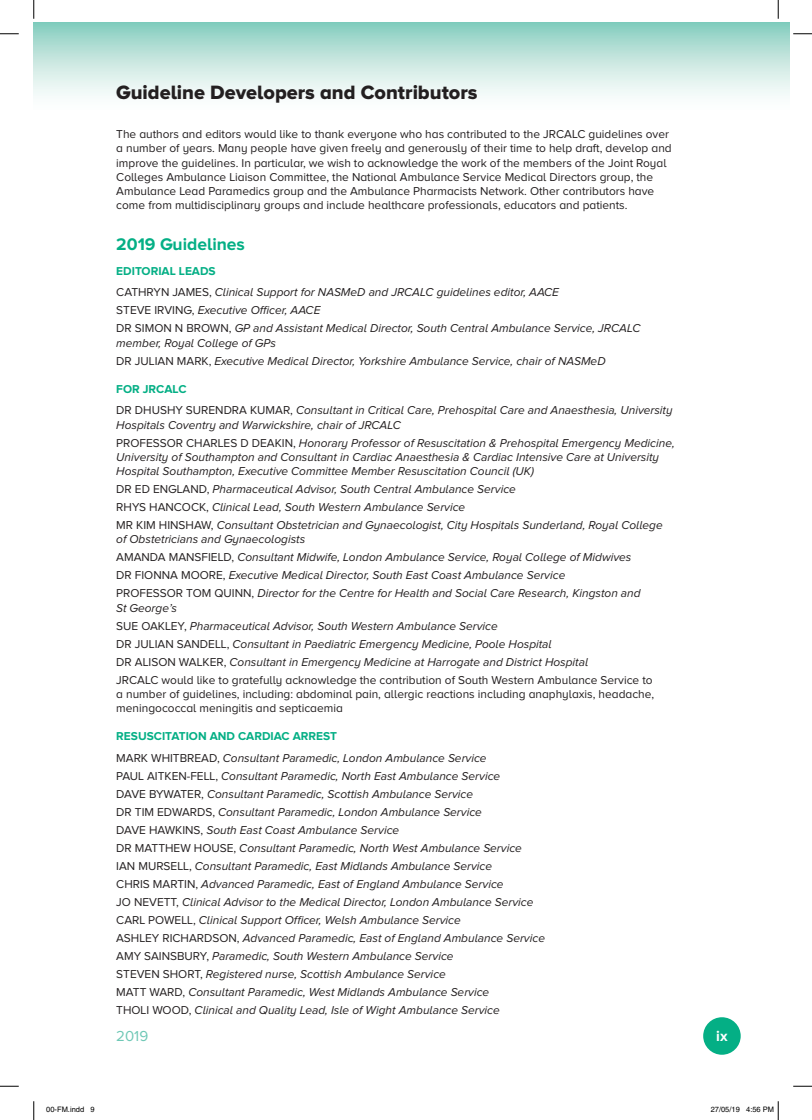
<style>
.page{position:relative;width:812px;height:1120px;background:#fff}
.page>*{position:absolute;margin:0;border:0;box-sizing:border-box;transform-origin:0 0}
.t1{font:20px "Proxima Nova A Extrabld";color:#231f20}
.t2{font:700 17.5px "Proxima Nova A";color:#04af85}
.t3{font:15px "Proxima Nova A";color:#6fc8b6}
.t4{font:700 15px "Proxima Nova A";color:#fff}
.t5{font:italic 11.88px/18px "Proxima Nova A";color:#231f20}
.t6{font:11.88px/14.2px "Proxima Nova A";color:#231f20}
.t7{font:7.5px "Helvetica";color:#000}
.s1{font-weight:700;font-style:normal;color:#04af85}
.s2{font-style:normal}
</style>
<div class="page">
<div style="left:34px;top:22px;width:755px;height:91px;background:linear-gradient(to bottom,#8ccfc1,#fff)"></div>
<div style="left:703px;top:1017px;width:37px;height:38px;background:#04af85;border-radius:50%"></div>
<svg style="left:0;top:33px;width:19px;height:2px"></svg>
<svg style="left:793px;top:33px;width:19px;height:2px"></svg>
<svg style="left:0;top:1085px;width:19px;height:2px"></svg>
<svg style="left:793px;top:1085px;width:19px;height:2px"></svg>
<svg style="left:33px;top:0;width:2px;height:19px"></svg>
<svg style="left:33px;top:1101px;width:2px;height:19px"></svg>
<svg style="left:777px;top:0;width:2px;height:19px"></svg>
<svg style="left:777px;top:1101px;width:2px;height:19px"></svg>
<h1 class="t1" style="left:116px;top:81px;width:363px">Guideline Developers and Contributors</h1>
<p class="t6" style="left:116px;top:127px;width:557px">The authors and editors would like to thank everyone who has contributed to the JRCALC guidelines over a number of years. Many people have given freely and generously of their time to help draft, develop and improve the guidelines. In particular, we wish to acknowledge the work of the members of the Joint Royal Colleges Ambulance Liaison Committee, the National Ambulance Service Medical Directors group, the Ambulance Lead Paramedics group and the Ambulance Pharmacists Network. Other contributors have come from multidisciplinary groups and include healthcare professionals, educators and patients.</p>
<p class="t2" style="left:116px;top:235px;width:130px">2019 Guidelines</p>
<p class="t5" style="left:116px;top:260px;width:444px;line-height:21.8px"><span class="s1">EDITORIAL LEADS<br></span><span class="s2">CATHRYN JAMES,</span> Clinical Support for NASMeD and JRCALC guidelines editor, AACE</p>
<p class="t5" style="left:116px;top:301px;width:525px"><span class="s2">STEVE IRVING,</span> Executive Officer, AACE<br><span class="s2">DR SIMON N BROWN,</span> GP and Assistant Medical Director, South Central Ambulance Service, JRCALC</p>
<p class="t5" style="left:116px;top:334px;width:491px">member, Royal College of GPs<br><span class="s2">DR JULIAN MARK,</span> Executive Medical Director, Yorkshire Ambulance Service, chair of NASMeD</p>
<p class="t5" style="left:116px;top:378px;width:558px;line-height:21.8px"><span class="s1">FOR JRCALC<br></span><span class="s2">DR DHUSHY SURENDRA KUMAR,</span> Consultant in Critical Care, Prehospital Care and Anaesthesia, University</p>
<p class="t5" style="left:116px;top:416px;width:560px">Hospitals Coventry and Warwickshire, chair of JRCALC<br><span class="s2">PROFESSOR CHARLES D DEAKIN,</span> Honorary Professor of Resuscitation &amp; Prehospital Emergency Medicine,</p>
<p class="t5" style="left:116px;top:450px;width:544px;line-height:14.2px">University of Southampton and Consultant in Cardiac Anaesthesia &amp; Cardiac Intensive Care at University<br>Hospital Southampton, Executive Committee Member Resuscitation Council (UK)</p>
<p class="t5" style="left:116px;top:480px;width:548px"><span class="s2">DR ED ENGLAND,</span> Pharmaceutical Advisor, South Central Ambulance Service<br><span class="s2">RHYS HANCOCK,</span> Clinical Lead, South Western Ambulance Service<br><span class="s2">MR KIM HINSHAW,</span> Consultant Obstetrician and Gynaecologist, City Hospitals Sunderland, Royal College</p>
<p class="t5" style="left:116px;top:530px;width:526px">of Obstetricians and Gynaecologists<br><span class="s2">AMANDA MANSFIELD,</span> Consultant Midwife, London Ambulance Service, Royal College of Midwives <span class="s2">DR FIONNA MOORE,</span> Executive Medical Director, South East Coast Ambulance Service<br><span class="s2">PROFESSOR TOM QUINN,</span> Director for the Centre for Health and Social Care Research, Kingston and</p>
<p class="t5" style="left:116px;top:599px;width:538px">St George’s<br><span class="s2">SUE OAKLEY,</span> Pharmaceutical Advisor, South Western Ambulance Service<br><span class="s2">DR JULIAN SANDELL,</span> Consultant in Paediatric Emergency Medicine, Poole Hospital<br><span class="s2">DR ALISON WALKER,</span> Consultant in Emergency Medicine at Harrogate and District Hospital<br><span class="s2">JRCALC would like to gratefully acknowledge the contribution of South Western Ambulance Service to</span></p>
<p class="t6" style="left:116px;top:687px;width:539px">a number of guidelines, including: abdominal pain, allergic reactions including anaphylaxis, headache, meningococcal meningitis and septicaemia</p>
<p class="t5" style="left:116px;top:725px;width:372px;line-height:21.8px"><span class="s1">RESUSCITATION AND CARDIAC ARREST<br></span><span class="s2">MARK WHITBREAD,</span> Consultant Paramedic, London Ambulance Service</p>
<p class="t5" style="left:116px;top:767px;width:430px"><span class="s2">PAUL AITKEN-FELL,</span> Consultant Paramedic, North East Ambulance Service<br><span class="s2">DAVE BYWATER,</span> Consultant Paramedic, Scottish Ambulance Service<br><span class="s2">DR TIM EDWARDS,</span> Consultant Paramedic, London Ambulance Service<br><span class="s2">DAVE HAWKINS,</span> South East Coast Ambulance Service<br><span class="s2">DR MATTHEW HOUSE,</span> Consultant Paramedic, North West Ambulance Service<br><span class="s2">IAN MURSELL,</span> Consultant Paramedic, East Midlands Ambulance Service<br><span class="s2">CHRIS MARTIN,</span> Advanced Paramedic, East of England Ambulance Service<br><span class="s2">JO NEVETT,</span> Clinical Advisor to the Medical Director, London Ambulance Service <span class="s2">CARL POWELL,</span> Clinical Support Officer, Welsh Ambulance Service<br><span class="s2">ASHLEY RICHARDSON,</span> Advanced Paramedic, East of England Ambulance Service <span class="s2">AMY SAINSBURY,</span> Paramedic, South Western Ambulance Service<br><span class="s2">STEVEN SHORT,</span> Registered nurse, Scottish Ambulance Service<br><span class="s2">MATT WARD,</span> Consultant Paramedic, West Midlands Ambulance Service<br><span class="s2">THOLI WOOD,</span> Clinical and Quality Lead, Isle of Wight Ambulance Service</p>
<p class="t3" style="left:116px;top:1027px;width:33px">2019</p>
<p class="t4" style="left:716px;top:1027px;width:13px">ix</p>
<p class="t7" style="left:46px;top:1105px;width:50px">00-FM.indd 9</p>
<p class="t7" style="left:710px;top:1105px;width:65px">27/05/19 4:56 PM</p>
</div>
